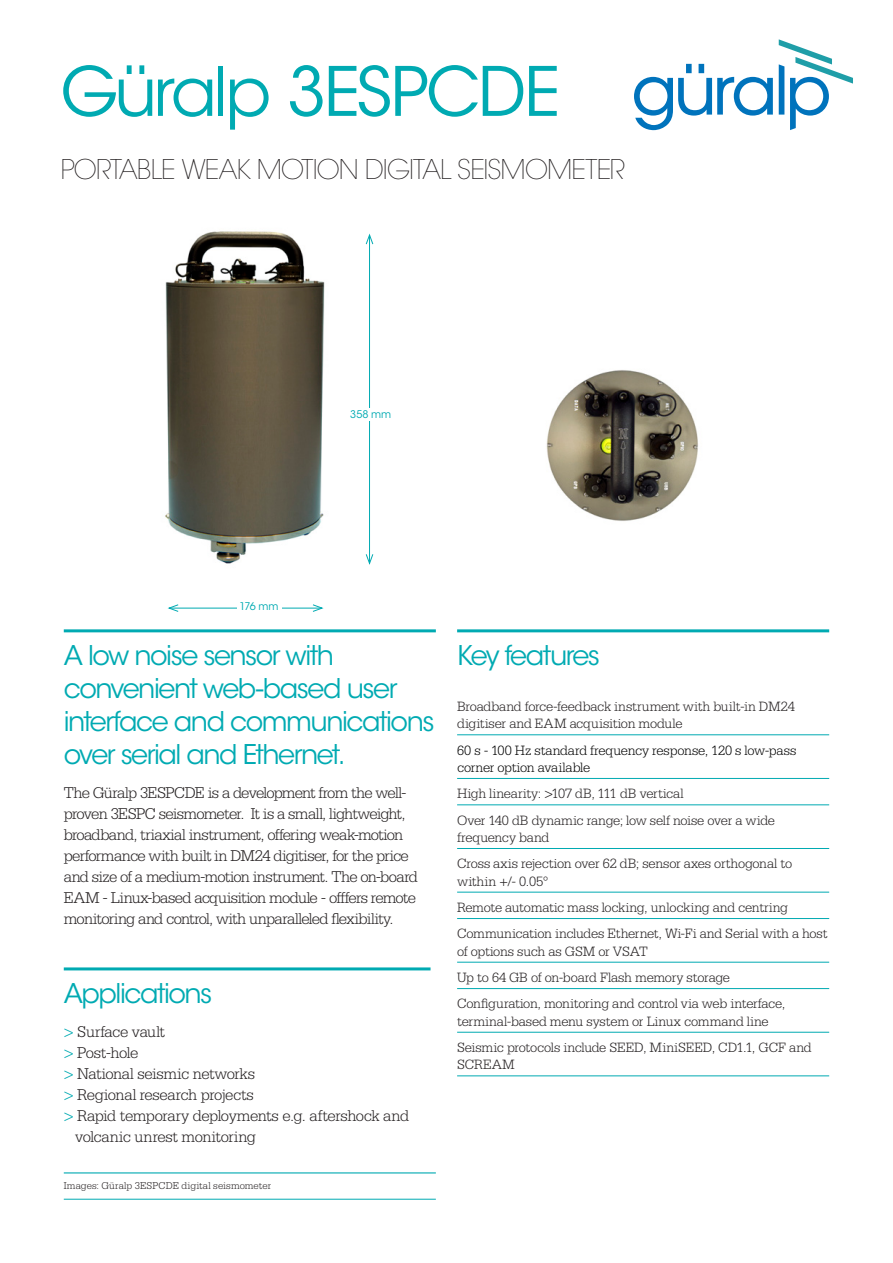
<style>
.page{position:relative;width:893px;height:1263px;background:#fff}
.page>*{position:absolute;margin:0;border:0;box-sizing:border-box;transform-origin:0 0}
.Product_Title{font:67.5px "ITC Avant Garde Std";letter-spacing:-.04em;color:#00aab2}
.Introduction_Para{font:27px/33px "ITC Avant Garde Std";letter-spacing:-.055em;color:#00aab2}
.Strapline{font:200 27px "ITC Avant Garde Std";letter-spacing:-.035em;color:#231f20}
.Introduction_Para-2{font:300 16.5px/21px "Serifa Std";letter-spacing:-.04em;color:#231f20}
.Bullet_Points{font:300 16.5px "Serifa Std";letter-spacing:-.03em;color:#231f20}
.Key_Features{font:300 14.25px/17.2px "Serifa Std";letter-spacing:-.015em;color:#231f20}
.Key_Features-2{font:300 14.25px/17.2px "Serifa Std";letter-spacing:-.015em;color:#000}
.Image_Caption{font:300 10.5px "Serifa Std";letter-spacing:.01em;color:#231f20}
.Bullet_Points-2{font:10.5px "ITC Avant Garde Std";color:#00aab2}
.s1{color:#00aab2}
</style>
<div class="page">
<hr style="left:64px;top:1172px;width:372px;height:1px;background:#00aab2">
<hr style="left:457px;top:629px;width:372px;height:3px;background:#00aab2">
<hr style="left:64px;top:629px;width:372px;height:3px;background:#00aab2">
<hr style="left:64px;top:1199px;width:372px;height:1px;background:#00aab2">
<img style="left:165px;top:231px;width:160px;height:333px">
<img style="left:546px;top:370px;width:152px;height:151px">
<hr style="left:457px;top:734px;width:372px;height:1px;background:#00aab2">
<hr style="left:457px;top:778px;width:372px;height:1px;background:#00aab2">
<hr style="left:457px;top:804px;width:372px;height:1px;background:#00aab2">
<hr style="left:457px;top:848px;width:372px;height:1px;background:#00aab2">
<hr style="left:457px;top:892px;width:372px;height:1px;background:#00aab2">
<hr style="left:457px;top:918px;width:372px;height:1px;background:#00aab2">
<hr style="left:457px;top:962px;width:372px;height:1px;background:#00aab2">
<hr style="left:457px;top:988px;width:372px;height:1px;background:#00aab2">
<hr style="left:457px;top:1032px;width:372px;height:1px;background:#00aab2">
<hr style="left:457px;top:1075px;width:372px;height:1px;background:#00aab2">
<svg style="left:634px;top:64px;width:139px;height:66px"></svg>
<svg style="left:779px;top:39px;width:74px;height:91px"></svg>
<hr style="left:64px;top:967px;width:367px;height:3px;background:#00aab2">
<hr style="left:169px;top:608px;width:153px;height:1px;background:#00aab2">
<svg style="left:167px;top:604px;width:12px;height:8px"></svg>
<svg style="left:312px;top:604px;width:12px;height:8px"></svg>
<div style="left:237px;top:600px;width:44px;height:12px;background:#fff"></div>
<hr style="left:369px;top:235px;width:1px;height:328px;background:#00aab2">
<svg style="left:365px;top:233px;width:9px;height:12px"></svg>
<svg style="left:365px;top:554px;width:9px;height:11px"></svg>
<div style="left:348px;top:408px;width:49px;height:12px;background:#fff"></div>
<p class="Product_Title" style="left:61px;top:51px;width:501px">Güralp 3ESPCDE</p>
<p class="Strapline" style="left:61px;top:153px;width:566px">PORTABLE WEAK MOTION DIGITAL SEISMOMETER</p>
<p class="Bullet_Points-2" style="left:350px;top:408px;width:42px">358 mm</p>
<p class="Bullet_Points-2" style="left:240px;top:600px;width:40px">176 mm</p>
<p class="Introduction_Para" style="left:64px;top:639px;width:372px">A low noise sensor with convenient web-based user interface and communications over serial and Ethernet.</p>
<p class="Introduction_Para-2" style="left:64px;top:782px;width:356px">The Güralp 3ESPCDE is a development from the well&shy;proven 3ESPC seismometer. It is a small, lightweight, broadband, triaxial instrument, offering weak-motion performance with built in DM24 digitiser, for the price and size of a medium-motion instrument. The on-board EAM - Linux-based acquisition module - offfers remote monitoring and control, with unparalleled flexibility.</p>
<p class="Introduction_Para" style="left:64px;top:977px;width:150px">Applications</p>
<p class="Bullet_Points" style="left:64px;top:1022px;width:103px"><span class="s1">&gt;</span> Surface vault</p>
<p class="Bullet_Points" style="left:64px;top:1043px;width:76px"><span class="s1">&gt;</span> Post-hole</p>
<p class="Bullet_Points" style="left:64px;top:1064px;width:193px"><span class="s1">&gt;</span> National seismic networks</p>
<p class="Bullet_Points" style="left:64px;top:1085px;width:192px"><span class="s1">&gt;</span> Regional research projects</p>
<p class="Bullet_Points" style="left:64px;top:1106px;width:347px"><span class="s1">&gt;</span> Rapid temporary deployments e.g. aftershock and</p>
<p class="Bullet_Points" style="left:75px;top:1127px;width:182px">volcanic unrest monitoring</p>
<p class="Image_Caption" style="left:64px;top:1180px;width:209px">Images: Güralp 3ESPCDE digital seismometer</p>
<p class="Introduction_Para" style="left:457px;top:639px;width:144px">Key features</p>
<p class="Key_Features" style="left:457px;top:698px;width:339px">Broadband force-feedback instrument with built-in DM24 digitiser and EAM acquisition module</p>
<p class="Key_Features-2" style="left:457px;top:741px;width:341px">60 s - 100 Hz standard frequency response, 120 s low-pass corner option available</p>
<p class="Key_Features" style="left:457px;top:785px;width:228px">High linearity: &gt;107 dB, 111 dB vertical</p>
<p class="Key_Features" style="left:457px;top:811px;width:319px">Over 140 dB dynamic range; low self noise over a wide frequency band</p>
<p class="Key_Features" style="left:457px;top:855px;width:337px">Cross axis rejection over 62 dB; sensor axes orthogonal to within +/- 0.05°</p>
<p class="Key_Features" style="left:457px;top:899px;width:333px">Remote automatic mass locking, unlocking and centring</p>
<p class="Key_Features" style="left:457px;top:925px;width:372px">Communication includes Ethernet, Wi-Fi and Serial with a host of options such as GSM or VSAT</p>
<p class="Key_Features" style="left:457px;top:969px;width:274px">Up to 64 GB of on-board Flash memory storage</p>
<p class="Key_Features" style="left:457px;top:995px;width:330px">Configuration, monitoring and control via web interface, terminal-based menu system or Linux command line</p>
<p class="Key_Features" style="left:457px;top:1039px;width:356px">Seismic protocols include SEED, MiniSEED, CD1.1, GCF and<br>SCREAM</p>
</div>
